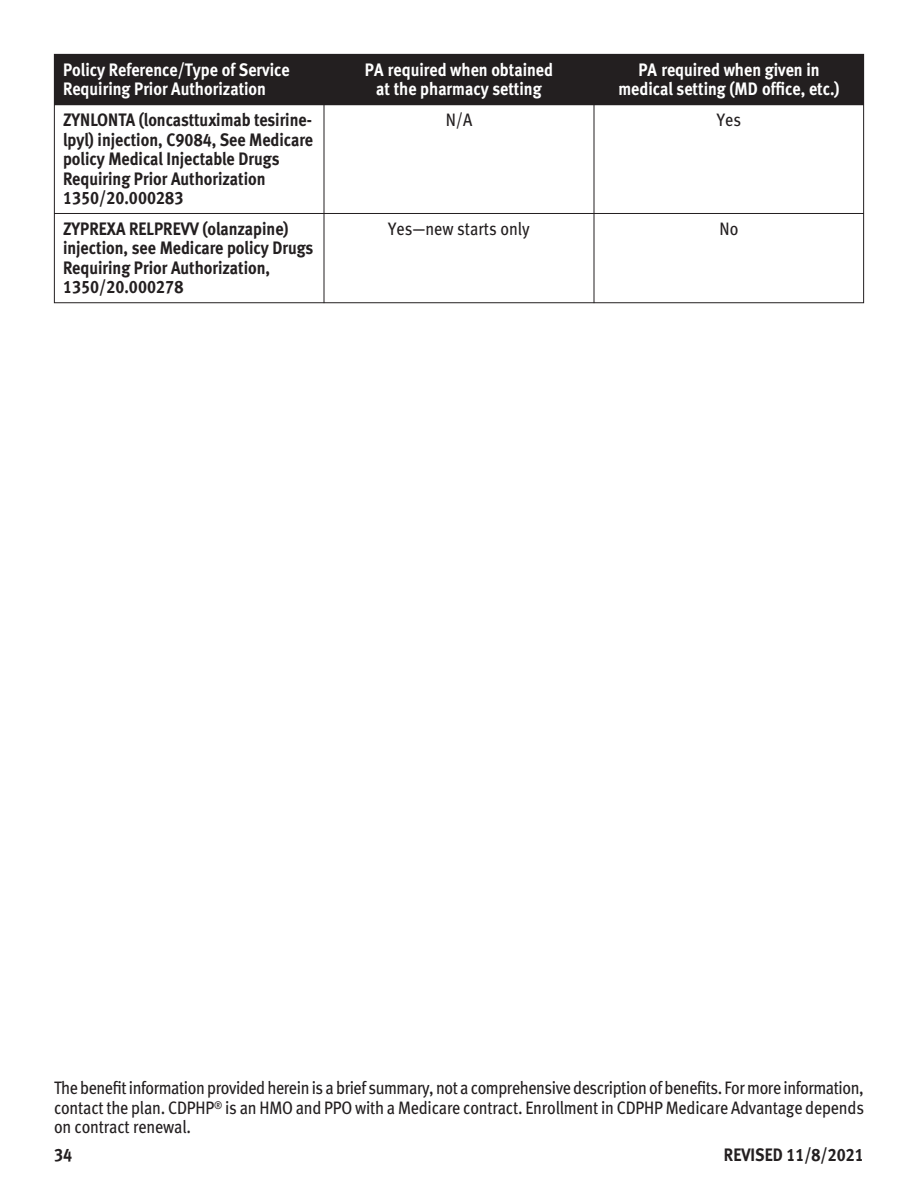
<style>
.page{position:relative;width:918px;height:1188px;background:#fff}
.page>*{position:absolute;margin:0;border:0;box-sizing:border-box;transform-origin:0 0}
.t1{font:18px/19.5px "Meta Bold LF";color:#231f20;scale:.9 1}
.t2{font:18px/19.5px "Meta Book LF";letter-spacing:-.01em;color:#231f20;text-align:justify;scale:.9 1}
.t3{font:18px/19.5px "Meta Bold LF";color:#fff;text-align:center;scale:.9 1}
</style>
<div class="page">
<div style="left:54px;top:54px;width:810px;height:51px;background:#231f20"></div>
<hr style="left:54px;top:213px;width:810px;height:1px;background:#231f20">
<div style="left:54px;top:54px;width:810px;height:249px;border:1px solid #231f20"></div>
<hr style="left:324px;top:54px;width:1px;height:249px;background:#231f20">
<hr style="left:594px;top:54px;width:1px;height:249px;background:#231f20">
<p class="t3" style="left:63px;top:60px;width:253px;text-align:left">Policy Reference/Type of Service<br>Requiring Prior Authorization</p>
<p class="t3" style="left:365px;top:60px;width:211px">PA required when obtained at the pharmacy setting</p>
<p class="t3" style="left:618px;top:60px;width:247px">PA required when given in medical setting (MD office, etc.)</p>
<p class="t1" style="left:63px;top:110px;width:279px">ZYNLONTA (loncasttuximab tesirine&shy;lpyl) injection, C9084, See Medicare policy Medical Injectable Drugs<br>Requiring Prior Authorization<br>1350/20.000283</p>
<p class="t2" style="left:446px;top:110px;width:31px">N/A</p>
<p class="t2" style="left:717px;top:110px;width:28px">Yes</p>
<p class="t1" style="left:63px;top:219px;width:280px">ZYPREXA RELPREVV (olanzapine) injection, see Medicare policy Drugs<br>Requiring Prior Authorization,<br>1350/20.000278</p>
<p class="t2" style="left:388px;top:219px;width:159px">Yes—new starts only</p>
<p class="t2" style="left:720px;top:219px;width:22px">No</p>
<p class="t2" style="left:54px;top:1078px;width:902px">The benefit information provided herein is a brief summary, not a comprehensive description of benefits. For more information, contact the plan. CDPHP<sup>®</sup> is an HMO and PPO with a Medicare contract. Enrollment in CDPHP Medicare Advantage depends on contract renewal.</p>
<p class="t1" style="left:54px;top:1145px;width:22px">34</p>
<p class="t1" style="left:724px;top:1145px;width:157px">REVISED 11/8/2021</p>
</div>
